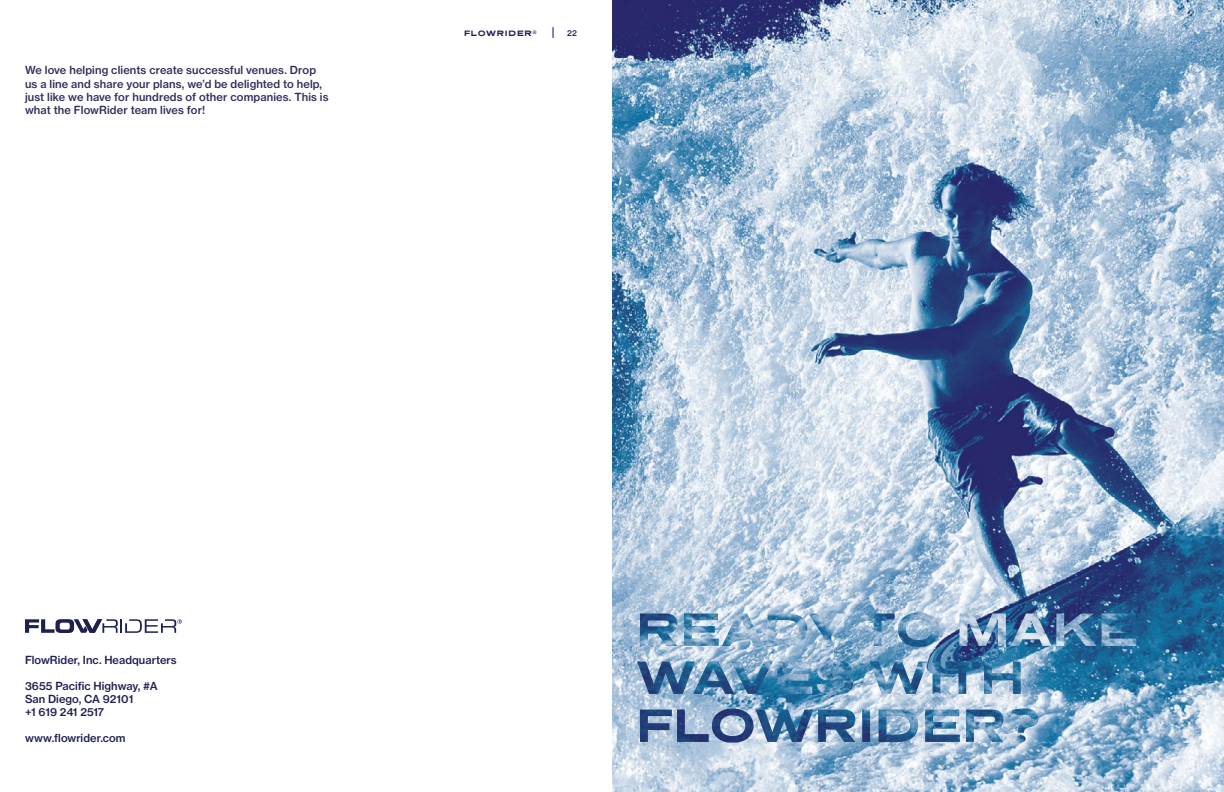
<style>
.page{position:relative;width:1224px;height:792px;background:#fff}
.page>*{position:absolute;margin:0;border:0;box-sizing:border-box;transform-origin:0 0}
.t1{font:11px/13.2px "N Haas Grotesk TX Pro 65 Md";letter-spacing:.01em;color:#312e5b}
.t2{font:11px/13px "N Haas Grotesk TX Pro 65 Md";letter-spacing:.005em;color:#201f51}
.t3{font:700 8px "Presicav Rg";letter-spacing:.1em;color:#201f51}
.t4{font:8px "N Haas Grotesk TX Pro 65 Md";color:#201f51}
</style>
<div class="page">
<svg style="left:25px;top:619px;width:157px;height:14px"></svg>
<img style="left:612px;top:0;width:612px;height:792px">
<img style="left:769px;top:612px;width:228px;height:130px">
<img style="left:991px;top:614px;width:145px;height:60px">
<img style="left:637px;top:614px;width:146px;height:129px">
<img style="left:985px;top:670px;width:53px;height:73px">
<p class="t1" style="left:25px;top:64px;width:305px">We love helping clients create successful venues. Drop us a line and share your plans, we’d be delighted to help, just like we have for hundreds of other companies. This is what the FlowRider team lives for!</p>
<p class="t3" style="left:464px;top:28px;width:74px">FLOWRIDER®</p>
<p class="t4" style="left:567px;top:28px;width:11px">22</p>
<p class="t2" style="left:25px;top:653px;width:153px">FlowRider, Inc. Headquarters</p>
<p class="t2" style="left:25px;top:679px;width:134px">3655 Pacific Highway, #A<br>San Diego, CA 92101<br>+1 619 241 2517</p>
<p class="t2" style="left:25px;top:731px;width:102px">www.flowrider.com</p>
</div>
